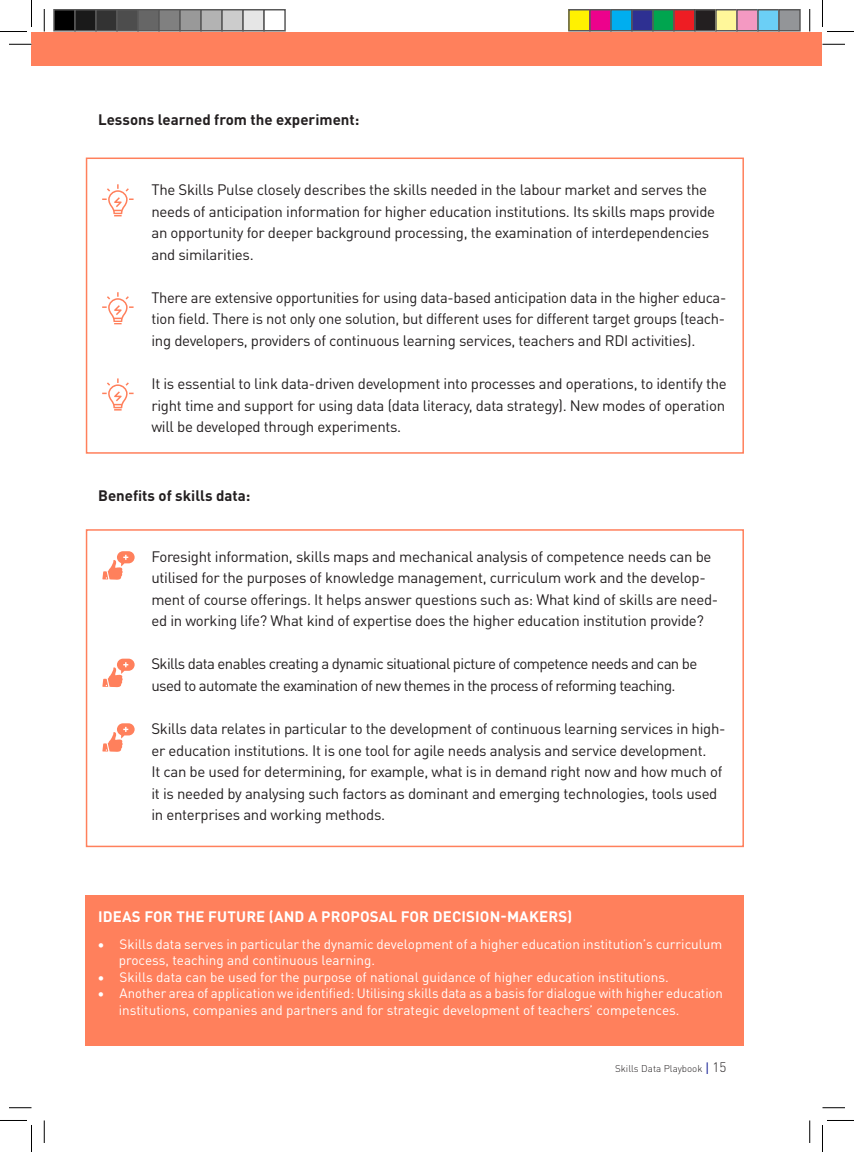
<style>
.page{position:relative;width:854px;height:1152px;background:#fff}
.page>*{position:absolute;margin:0;border:0;box-sizing:border-box;transform-origin:0 0}
._001_Leipis{font:15px/21.6px "DIN Pro";letter-spacing:-.02em;color:#231f20}
._001_Leipis-2{font:15px/21.6px "DIN Pro";letter-spacing:-.04em;color:#231f20}
.Nelostaso_O{font:700 15px "DIN Pro";letter-spacing:.01em;color:#fff}
._001_Leipis-3{font:700 15px "DIN Pro";color:#231f20}
.Nelostaso_O-2{font:700 15px "DIN Pro";color:#231f20}
._001_Leipis-4{font:13.5px/16.5px "DIN Pro";color:#fff}
.t1{font:300 9.75px "DIN Pro";color:#231f20}
.s1{font-weight:400;font-size:13.5px;color:#141f94}
.s2{font-size:13.5px}
</style>
<div class="page">
<div style="left:86px;top:895px;width:658px;height:150px;background:#ff805c"></div>
<div style="left:86px;top:157px;width:658px;height:297px;border:2px solid #ff805c"></div>
<div style="left:86px;top:529px;width:658px;height:318px;border:2px solid #ff805c"></div>
<svg style="left:102px;top:184px;width:32px;height:32px"></svg>
<svg style="left:102px;top:292px;width:32px;height:32px"></svg>
<svg style="left:102px;top:378px;width:32px;height:32px"></svg>
<svg style="left:102px;top:551px;width:33px;height:28px"></svg>
<svg style="left:102px;top:658px;width:33px;height:29px"></svg>
<svg style="left:102px;top:723px;width:33px;height:28px"></svg>
<div style="left:32px;top:32px;width:790px;height:34px;background:#ff805c"></div>
<svg style="left:9px;top:44px;width:23px;height:1px"></svg>
<svg style="left:822px;top:44px;width:23px;height:1px"></svg>
<svg style="left:9px;top:1107px;width:23px;height:1px"></svg>
<svg style="left:822px;top:1107px;width:23px;height:1px"></svg>
<svg style="left:44px;top:9px;width:1px;height:22px"></svg>
<svg style="left:44px;top:1120px;width:1px;height:23px"></svg>
<svg style="left:809px;top:9px;width:1px;height:22px"></svg>
<svg style="left:809px;top:1120px;width:1px;height:23px"></svg>
<svg style="left:0;top:0;width:32px;height:32px"></svg>
<svg style="left:0;top:1120px;width:32px;height:32px"></svg>
<svg style="left:822px;top:0;width:32px;height:32px"></svg>
<svg style="left:822px;top:1120px;width:32px;height:32px"></svg>
<div style="left:54px;top:10px;width:21px;height:21px;background:#000"></div>
<div style="left:53px;top:9px;width:23px;height:22px;border:2px solid #595959"></div>
<div style="left:75px;top:10px;width:21px;height:21px;background:#1a1a1a"></div>
<div style="left:74px;top:9px;width:23px;height:22px;border:2px solid #595959"></div>
<div style="left:96px;top:10px;width:21px;height:21px;background:#333"></div>
<div style="left:95px;top:9px;width:23px;height:22px;border:2px solid #595959"></div>
<div style="left:117px;top:10px;width:21px;height:21px;background:#4d4d4d"></div>
<div style="left:116px;top:9px;width:23px;height:22px;border:2px solid #595959"></div>
<div style="left:138px;top:10px;width:21px;height:21px;background:#666"></div>
<div style="left:137px;top:9px;width:23px;height:22px;border:2px solid #595959"></div>
<div style="left:159px;top:10px;width:21px;height:21px;background:#808080"></div>
<div style="left:158px;top:9px;width:23px;height:22px;border:2px solid #595959"></div>
<div style="left:180px;top:10px;width:21px;height:21px;background:#999"></div>
<div style="left:179px;top:9px;width:23px;height:22px;border:2px solid #595959"></div>
<div style="left:201px;top:10px;width:21px;height:21px;background:#b3b3b3"></div>
<div style="left:200px;top:9px;width:23px;height:22px;border:2px solid #595959"></div>
<div style="left:222px;top:10px;width:21px;height:21px;background:#ccc"></div>
<div style="left:221px;top:9px;width:23px;height:22px;border:2px solid #595959"></div>
<div style="left:243px;top:10px;width:21px;height:21px;background:#e6e6e6"></div>
<div style="left:242px;top:9px;width:23px;height:22px;border:2px solid #595959"></div>
<div style="left:263px;top:9px;width:23px;height:22px;border:2px solid #595959"></div>
<div style="left:569px;top:10px;width:21px;height:21px;background:#fff101"></div>
<div style="left:568px;top:9px;width:23px;height:22px;border:2px solid #595959"></div>
<div style="left:590px;top:10px;width:21px;height:21px;background:#ed028c"></div>
<div style="left:589px;top:9px;width:23px;height:22px;border:2px solid #595959"></div>
<div style="left:611px;top:10px;width:21px;height:21px;background:#00aeef"></div>
<div style="left:610px;top:9px;width:23px;height:22px;border:2px solid #595959"></div>
<div style="left:632px;top:10px;width:21px;height:21px;background:#2e3092"></div>
<div style="left:631px;top:9px;width:23px;height:22px;border:2px solid #595959"></div>
<div style="left:653px;top:10px;width:21px;height:21px;background:#00a54f"></div>
<div style="left:652px;top:9px;width:23px;height:22px;border:2px solid #595959"></div>
<div style="left:674px;top:10px;width:21px;height:21px;background:#ee1d23"></div>
<div style="left:673px;top:9px;width:23px;height:22px;border:2px solid #595959"></div>
<div style="left:695px;top:10px;width:21px;height:21px;background:#231f20"></div>
<div style="left:694px;top:9px;width:23px;height:22px;border:2px solid #595959"></div>
<div style="left:716px;top:10px;width:21px;height:21px;background:#fff79a"></div>
<div style="left:715px;top:9px;width:23px;height:22px;border:2px solid #595959"></div>
<div style="left:737px;top:10px;width:21px;height:21px;background:#f499c2"></div>
<div style="left:736px;top:9px;width:23px;height:22px;border:2px solid #595959"></div>
<div style="left:758px;top:10px;width:21px;height:21px;background:#6bcff6"></div>
<div style="left:757px;top:9px;width:23px;height:22px;border:2px solid #595959"></div>
<div style="left:779px;top:10px;width:21px;height:21px;background:#939598"></div>
<div style="left:778px;top:9px;width:23px;height:22px;border:2px solid #595959"></div>
<p class="_001_Leipis-3" style="left:98px;top:108px;width:263px">Lessons learned from the experiment:</p>
<p class="_001_Leipis" style="left:151px;top:178px;width:565px">The Skills Pulse closely describes the skills needed in the labour market and serves the needs of anticipation information for higher education institutions. Its skills maps provide an opportunity for deeper background processing, the examination of interdependencies and similarities.</p>
<p class="_001_Leipis" style="left:151px;top:286px;width:576px;text-align:justify">There are extensive opportunities for using data-based anticipation data in the higher educa&shy;tion field. There is not only one solution, but different uses for different target groups (teach&shy;ing developers, providers of continuous learning services, teachers and RDI activities).</p>
<p class="_001_Leipis" style="left:151px;top:372px;width:577px;text-align:justify">It is essential to link data-driven development into processes and operations, to identify the right time and support for using data (data literacy, data strategy). New modes of operation will be developed through experiments.</p>
<p class="Nelostaso_O-2" style="left:98px;top:484px;width:154px">Benefits of skills data:</p>
<p class="_001_Leipis" style="left:151px;top:544px;width:568px">Foresight information, skills maps and mechanical analysis of competence needs can be utilised for the purposes of knowledge management, curriculum work and the develop&shy;ment of course offerings. It helps answer questions such as: What kind of skills are need&shy;ed in working life? What kind of expertise does the higher education institution provide?</p>
<p class="_001_Leipis-2" style="left:151px;top:652px;width:547px">Skills data enables creating a dynamic situational picture of competence needs and can be used to automate the examination of new themes in the process of reforming teaching.</p>
<p class="_001_Leipis" style="left:151px;top:717px;width:576px">Skills data relates in particular to the development of continuous learning services in high&shy;er education institutions. It is one tool for agile needs analysis and service development.<br>It can be used for determining, for example, what is in demand right now and how much of it is needed by analysing such factors as dominant and emerging technologies, tools used in enterprises and working methods.</p>
<p class="Nelostaso_O" style="left:98px;top:905px;width:476px">IDEAS FOR THE FUTURE (AND A PROPOSAL FOR DECISION-MAKERS)</p>
<p class="_001_Leipis-4" style="left:119px;top:935px;width:605px;text-indent:-21px">• Skills data serves in particular the dynamic development of a higher education institution’s curriculum process, teaching and continuous learning.</p>
<p class="_001_Leipis-4" style="left:98px;top:968px;width:573px">• Skills data can be used for the purpose of national guidance of higher education institutions.</p>
<p class="_001_Leipis-4" style="left:119px;top:984px;width:606px;text-indent:-21px">• Another area of application we identified: Utilising skills data as a basis for dialogue with higher education institutions, companies and partners and for strategic development of teachers’ competences.</p>
<p class="t1" style="left:615px;top:1061px;width:113px">Skills Data Playbook <span class="s1">|</span> <span class="s2">15</span></p>
</div>
